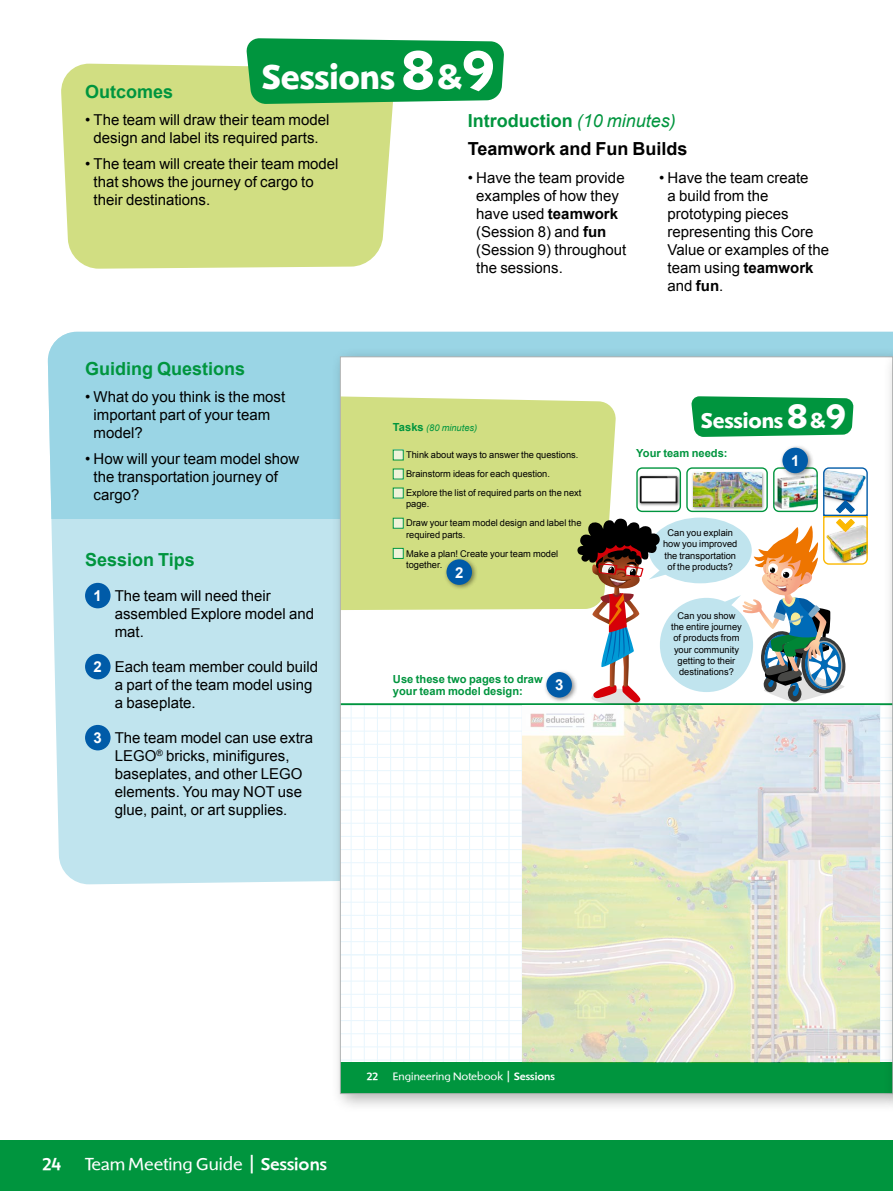
<style>
.page{position:relative;width:893px;height:1191px;background:#fff}
.page>*{position:absolute;margin:0;border:0;box-sizing:border-box;transform-origin:0 0}
.t1{font:700 36px "Shinn RR";letter-spacing:.005em;color:#fff}
.t2{font:700 22.2px "Shinn RR";letter-spacing:.005em;color:#fff}
.t3{font:700 18px/28px "Arial";color:#000}
.t4{font:700 18px "Arial";color:#00953e}
.t5{font:18px "Shinn RR";color:#fff}
.t6{font:500 18px "Shinn RR";color:#fff}
.t7{font:15px/18px "Arial";color:#000}
.t8{font:700 15px "Arial";color:#fff}
.t9{font:700 11.1px/12px "Arial";color:#00953e}
.t10{font:11.1px "Shinn RR";color:#fff}
.t11{font:500 11.1px "Shinn RR";color:#fff}
.t12{font:9.3px/11.1px "Arial";color:#000}
.t13{font:italic 9.3px "Arial";color:#00953e}
.s1{font-size:57px}
.s2{color:#00953e}
.s3{font-weight:400;font-style:italic;color:#00953e}
.s4{font-weight:700}
.s5{font-weight:700;font-style:normal;font-size:11.1px}
.s6{font-size:35.25px}
.s7{font-size:27px}
.s8{font-weight:500}
.s9{font-size:16.65px}
</style>
<div class="page">
<div style="left:51px;top:519px;width:279px;height:365px;background:#c0e4ee"></div>
<div style="left:48px;top:332px;width:845px;height:187px;background:#9ad5e5"></div>
<div style="left:0;top:1140px;width:893px;height:51px;background:#00953e"></div>
<div style="left:61px;top:63px;width:332px;height:206px;background:#d1de82"></div>
<svg style="left:247px;top:38px;width:257px;height:65px;background:#0f9b48"></svg>
<div style="left:330px;top:347px;width:563px;height:765px;background:#000;opacity:.3"></div>
<div style="left:340px;top:357px;width:553px;height:736px;background:#fff"></div>
<svg style="left:342px;top:705px;width:180px;height:249px"></svg>
<hr style="left:340px;top:717px;width:210px;height:1px;background:#e9f6fd">
<hr style="left:340px;top:744px;width:210px;height:1px;background:#e9f6fd">
<hr style="left:340px;top:770px;width:210px;height:1px;background:#e9f6fd">
<hr style="left:340px;top:796px;width:210px;height:1px;background:#e9f6fd">
<hr style="left:340px;top:822px;width:210px;height:1px;background:#e9f6fd">
<hr style="left:340px;top:849px;width:210px;height:1px;background:#e9f6fd">
<hr style="left:340px;top:875px;width:210px;height:1px;background:#e9f6fd">
<hr style="left:340px;top:901px;width:210px;height:1px;background:#e9f6fd">
<hr style="left:340px;top:928px;width:210px;height:1px;background:#e9f6fd">
<hr style="left:340px;top:954px;width:210px;height:1px;background:#e9f6fd">
<hr style="left:340px;top:980px;width:210px;height:1px;background:#e9f6fd">
<hr style="left:340px;top:1007px;width:210px;height:1px;background:#e9f6fd">
<hr style="left:340px;top:1033px;width:210px;height:1px;background:#e9f6fd">
<hr style="left:340px;top:1059px;width:210px;height:1px;background:#e9f6fd">
<hr style="left:340px;top:731px;width:210px;height:1px;background:#e9f6fd">
<hr style="left:340px;top:757px;width:210px;height:1px;background:#e9f6fd">
<hr style="left:340px;top:783px;width:210px;height:1px;background:#e9f6fd">
<hr style="left:340px;top:810px;width:210px;height:1px;background:#e9f6fd">
<hr style="left:340px;top:836px;width:210px;height:1px;background:#e9f6fd">
<hr style="left:340px;top:862px;width:210px;height:1px;background:#e9f6fd">
<hr style="left:340px;top:888px;width:210px;height:1px;background:#e9f6fd">
<hr style="left:340px;top:915px;width:210px;height:1px;background:#e9f6fd">
<hr style="left:340px;top:941px;width:210px;height:1px;background:#e9f6fd">
<hr style="left:340px;top:967px;width:210px;height:1px;background:#e9f6fd">
<hr style="left:340px;top:994px;width:210px;height:1px;background:#e9f6fd">
<hr style="left:340px;top:1020px;width:210px;height:1px;background:#e9f6fd">
<hr style="left:340px;top:1046px;width:210px;height:1px;background:#e9f6fd">
<hr style="left:351px;top:704px;width:1px;height:370px;background:#e9f6fd">
<hr style="left:377px;top:704px;width:1px;height:370px;background:#e9f6fd">
<hr style="left:403px;top:704px;width:1px;height:370px;background:#e9f6fd">
<hr style="left:430px;top:704px;width:1px;height:370px;background:#e9f6fd">
<hr style="left:456px;top:704px;width:1px;height:370px;background:#e9f6fd">
<hr style="left:482px;top:704px;width:1px;height:370px;background:#e9f6fd">
<hr style="left:508px;top:704px;width:1px;height:370px;background:#e9f6fd">
<hr style="left:364px;top:704px;width:1px;height:370px;background:#e9f6fd">
<hr style="left:390px;top:704px;width:1px;height:370px;background:#e9f6fd">
<hr style="left:417px;top:704px;width:1px;height:370px;background:#e9f6fd">
<hr style="left:443px;top:704px;width:1px;height:370px;background:#e9f6fd">
<hr style="left:469px;top:704px;width:1px;height:370px;background:#e9f6fd">
<hr style="left:496px;top:704px;width:1px;height:370px;background:#e9f6fd">
<div style="left:340px;top:1062px;width:553px;height:31px;background:#00953e"></div>
<div style="left:686px;top:467px;width:82px;height:45px;border:1px solid #00953e;border-radius:5px"></div>
<div style="left:638px;top:474px;width:43px;height:33px;background:#000;opacity:.45"></div>
<img style="left:640px;top:476px;width:38px;height:27px">
<div style="left:636px;top:467px;width:45px;height:45px;border:1px solid #00953e;border-radius:5px"></div>
<div style="left:342px;top:396px;width:274px;height:214px;background:#d1de82"></div>
<div style="left:660px;top:598px;width:93px;height:94px;background:#c0e4ee;border-radius:50%"></div>
<div style="left:649px;top:517px;width:103px;height:66px;background:#c0e4ee;border-radius:50%"></div>
<div style="left:393px;top:450px;width:10px;height:10px;background:#eff3da"></div>
<div style="left:393px;top:469px;width:10px;height:10px;background:#eff3da"></div>
<div style="left:393px;top:488px;width:10px;height:10px;background:#eff3da"></div>
<div style="left:393px;top:518px;width:10px;height:10px;background:#eff3da"></div>
<div style="left:393px;top:548px;width:10px;height:10px;background:#eff3da"></div>
<div style="left:393px;top:548px;width:10px;height:10px;border:1px solid #00953e"></div>
<hr style="left:340px;top:703px;width:553px;height:2px;background:#00953e">
<svg style="left:577px;top:518px;width:91px;height:187px"></svg>
<img style="left:522px;top:705px;width:170px;height:357px">
<div style="left:883px;top:347px;width:10px;height:765px;background:#000;opacity:.3"></div>
<svg style="left:692px;top:357px;width:201px;height:736px"></svg>
<div style="left:443px;top:556px;width:35px;height:34px;background:#000;opacity:.45"></div>
<div style="left:446px;top:559px;width:26px;height:26px;background:#005ba8;border-radius:50%"></div>
<div style="left:779px;top:444px;width:35px;height:35px;background:#000;opacity:.45"></div>
<div style="left:782px;top:448px;width:26px;height:25px;background:#005ba8;border-radius:50%"></div>
<div style="left:543px;top:669px;width:35px;height:34px;background:#000;opacity:.45"></div>
<div style="left:546px;top:672px;width:26px;height:25px;background:#005ba8;border-radius:50%"></div>
<div style="left:85px;top:583px;width:26px;height:25px;background:#005ba8;border-radius:50%"></div>
<div style="left:85px;top:654px;width:26px;height:25px;background:#005ba8;border-radius:50%"></div>
<div style="left:85px;top:725px;width:26px;height:25px;background:#005ba8;border-radius:50%"></div>
<h1 class="t1" style="left:262px;top:56px;width:234px">Sessions <span class="s1">8</span>&amp;<span class="s1">9</span></h1>
<p class="t7" style="left:85px;top:111px;width:246px;text-align:center">• The team will draw their team model design and label its required parts.</p>
<p class="t7" style="left:94px;top:155px;width:247px;text-indent:-9px">• The team will create their team model that shows the journey of cargo to their destinations.</p>
<p class="t4" style="left:85px;top:80px;width:90px">Outcomes</p>
<p class="t3" style="left:468px;top:107px;width:221px"><span class="s2">Introduction</span> <span class="s3">(10 minutes)<br></span>Teamwork and Fun Builds</p>
<p class="t7" style="left:476px;top:169px;width:152px;text-indent:-9px">• Have the team provide examples of how they have used <span class="s4">teamwork </span>(Session 8) and <span class="s4">fun </span>(Session 9) throughout the sessions.</p>
<p class="t7" style="left:668px;top:169px;width:163px;text-indent:-9px">• Have the team create<br>a build from the prototyping pieces representing this Core<br>Value or examples of the team using <span class="s4">teamwork </span>and <span class="s4">fun</span>.</p>
<p class="t4" style="left:85px;top:357px;width:162px">Guiding Questions</p>
<p class="t7" style="left:94px;top:387px;width:193px;text-indent:-9px">• What do you think is the most important part of your team model?</p>
<p class="t7" style="left:94px;top:450px;width:207px;text-indent:-9px">• How will your team model show the transportation journey of cargo?</p>
<p class="t4" style="left:85px;top:548px;width:111px">Session Tips</p>
<p class="t7" style="left:115px;top:587px;width:201px">The team will need their assembled Explore model and mat.</p>
<p class="t7" style="left:115px;top:658px;width:205px">Each team member could build a part of the team model using a baseplate.</p>
<p class="t7" style="left:115px;top:729px;width:200px">The team model can use extra<br>LEGO<sup>®</sup> bricks, minifigures, baseplates, and other LEGO elements. You may NOT use glue, paint, or art supplies.</p>
<p class="t8" style="left:94px;top:586px;width:10px">1</p>
<p class="t8" style="left:94px;top:657px;width:10px">2</p>
<p class="t8" style="left:94px;top:728px;width:10px">3</p>
<p class="t13" style="left:393px;top:421px;width:86px"><span class="s5">Tasks</span> (80 minutes)</p>
<p class="t12" style="left:406px;top:445px;width:177px;line-height:19px">Think about ways to answer the questions.<br>Brainstorm ideas for each question.<br>Explore the list of required parts on the next</p>
<p class="t12" style="left:406px;top:494px;width:177px;line-height:19px">page.<br>Draw your team model design and label the</p>
<p class="t12" style="left:406px;top:525px;width:154px;line-height:19px">required parts.<br>Make a plan! Create your team model</p>
<p class="t12" style="left:406px;top:559px;width:38px">together.</p>
<p class="t8" style="left:455px;top:562px;width:10px">2</p>
<p class="t9" style="left:393px;top:673px;width:151px">Use these two pages to draw your team model design:</p>
<p class="t8" style="left:555px;top:675px;width:10px">3</p>
<h2 class="t2" style="left:701px;top:407px;width:147px">Sessions <span class="s6">8</span>&amp;<span class="s6">9</span></h2>
<p class="t9" style="left:636px;top:447px;width:93px">Your team needs:</p>
<p class="t8" style="left:791px;top:451px;width:10px">1</p>
<p class="t12" style="left:663px;top:527px;width:76px;text-align:center">Can you explain how you improved the transportation of the products?</p>
<p class="t12" style="left:671px;top:610px;width:72px;text-align:center">Can you show the entire journey of products from your community getting to their destinations?</p>
<p class="t6" style="left:43px;top:1152px;width:20px">24</p>
<p class="t5" style="left:85px;top:1153px;width:243px">Team Meeting Guide <span class="s7">I</span> <span class="s8">Sessions</span></p>
<p class="t11" style="left:367px;top:1070px;width:13px">22</p>
<p class="t10" style="left:393px;top:1070px;width:163px">Engineering Notebook <span class="s9">I</span> <span class="s8">Sessions</span></p>
</div>
